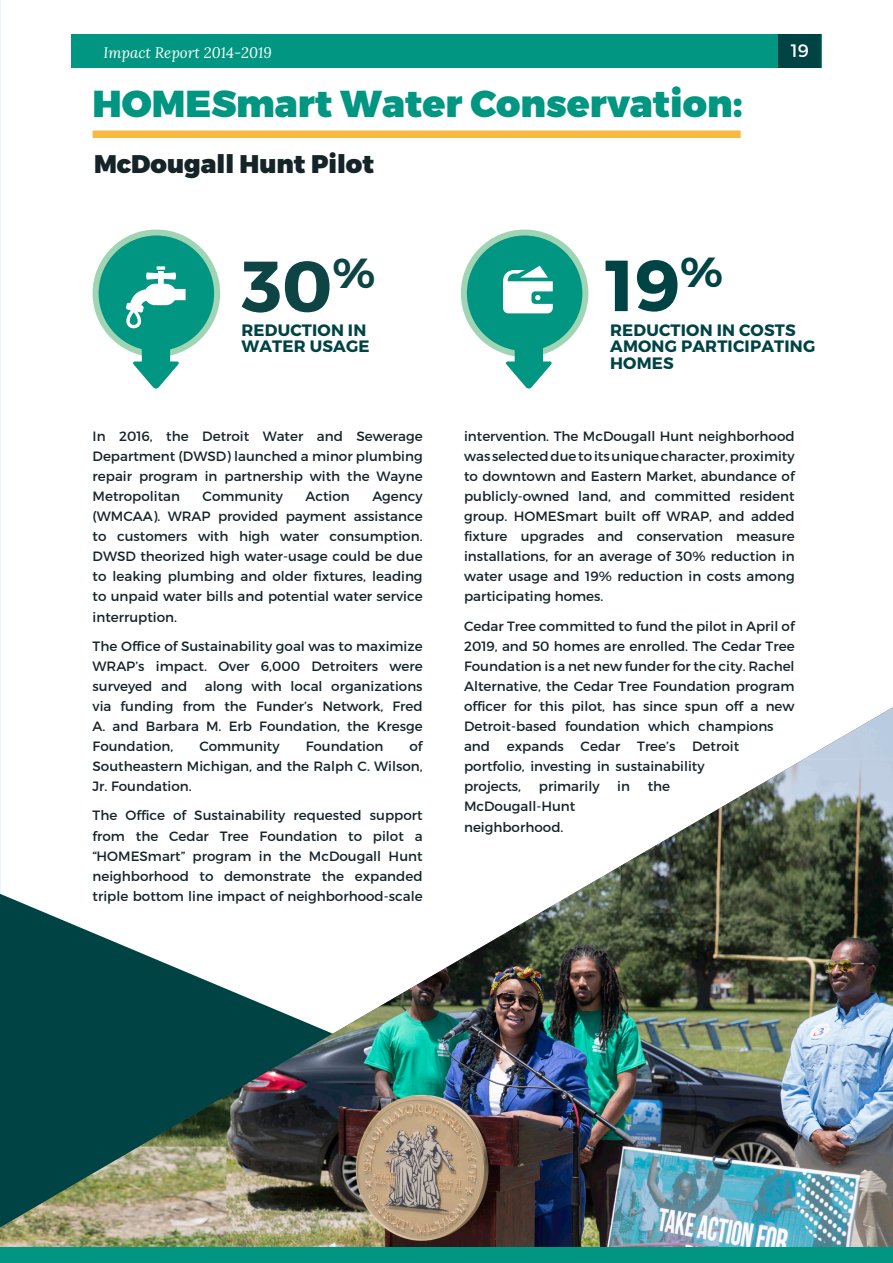
<style>
.page{position:relative;width:893px;height:1263px;background:#fff}
.page>*{position:absolute;margin:0;border:0;box-sizing:border-box;transform-origin:0 0}
.H3_center{font:700 72px "Montserrat";color:#0e4444}
.H3_center-2{font:700 72px "Montserrat";color:#004345}
.Body_copy{font:900 37.5px "Montserrat";color:#009681}
.Body_copy-2{font:900 25.5px "Montserrat";color:#152429}
.t1{font:18px "Montserrat";color:#fff}
.Body_copy-3{font:700 16.5px/16.5px "Montserrat";letter-spacing:.01em;color:#004345}
.t2{font:italic 15px "Lora";color:#fff}
.Body_copy-4{font:13.5px/20.1px "Montserrat";color:#152429;text-align:justify}
</style>
<div class="page">
<img style="left:0;top:0;width:1px;height:945px">
<img style="left:0;top:707px;width:893px;height:540px">
<div style="left:0;top:1247px;width:893px;height:16px;background:#009681"></div>
<div style="left:93px;top:131px;width:648px;height:7px;background:#f6b942"></div>
<div style="left:96px;top:233px;width:121px;height:121px;background:#009681;border-radius:50%"></div>
<div style="left:93px;top:230px;width:127px;height:127px;border:6px solid #9fd4b4;border-radius:50%"></div>
<div style="left:464px;top:233px;width:121px;height:121px;background:#009681;border-radius:50%"></div>
<div style="left:461px;top:230px;width:127px;height:127px;border:6px solid #9fd4b4;border-radius:50%"></div>
<svg style="left:132px;top:345px;width:47px;height:44px"></svg>
<svg style="left:126px;top:266px;width:60px;height:62px"></svg>
<svg style="left:503px;top:266px;width:50px;height:47px"></svg>
<svg style="left:505px;top:344px;width:47px;height:45px"></svg>
<div style="left:71px;top:34px;width:750px;height:34px;background:#009681"></div>
<div style="left:778px;top:34px;width:43px;height:34px;background:#004345"></div>
<p class="t2" style="left:103px;top:43px;width:170px">Impact Report 2014-2019</p>
<h3 class="t1" style="left:791px;top:40px;width:20px">19</h3>
<p class="Body_copy" style="left:93px;top:81px;width:651px">HOMESmart Water Conservation:</p>
<p class="Body_copy-2" style="left:94px;top:148px;width:281px">McDougall Hunt Pilot</p>
<p class="H3_center" style="left:242px;top:242px;width:135px">30<sup>%</sup></p>
<p class="Body_copy-3" style="left:241px;top:322px;width:130px">REDUCTION IN<br>WATER USAGE</p>
<p class="Body_copy-4" style="left:93px;top:426px;width:332px">In 2016, the Detroit Water and Sewerage Department (DWSD) launched a minor plumbing repair program in partnership with the Wayne Metropolitan</p>
<p class="Body_copy-4" style="left:203px;top:486px;width:82px">Community</p>
<p class="Body_copy-4" style="left:305px;top:486px;width:46px">Action</p>
<p class="Body_copy-4" style="left:93px;top:486px;width:332px;text-indent:280px">Agency (WMCAA). WRAP provided payment assistance to customers with high water consumption.<br>DWSD theorized high water-usage could be due to leaking plumbing and older fixtures, leading to unpaid water bills and potential water service interruption.</p>
<p class="Body_copy-4" style="left:93px;top:636px;width:332px">The Office of Sustainability goal was to maximize WRAP’s impact. Over 6,000 Detroiters were surveyed and</p>
<p class="Body_copy-4" style="left:93px;top:676px;width:332px;text-indent:112px">along with local organizations via funding from the Funder’s Network, Fred A. and Barbara M. Erb Foundation, the Kresge Foundation,</p>
<p class="Body_copy-4" style="left:199px;top:736px;width:82px">Community</p>
<p class="Body_copy-4" style="left:306px;top:736px;width:79px">Foundation</p>
<p class="Body_copy-4" style="left:93px;top:736px;width:332px;text-indent:317px">of Southeastern Michigan, and the Ralph C. Wilson, Jr. Foundation.</p>
<p class="Body_copy-4" style="left:93px;top:805px;width:332px">The Office of Sustainability requested support from the Cedar Tree Foundation to pilot a “HOMESmart” program in the McDougall Hunt neighborhood to demonstrate the expanded triple bottom line impact of neighborhood-scale</p>
<p class="H3_center-2" style="left:605px;top:241px;width:120px">19<sup>%</sup></p>
<p class="Body_copy-3" style="left:610px;top:322px;width:207px">REDUCTION IN COSTS<br>AMONG PARTICIPATING<br>HOMES</p>
<p class="Body_copy-4" style="left:464px;top:426px;width:332px">intervention. The McDougall Hunt neighborhood was selected due to its unique character, proximity to downtown and Eastern Market, abundance of publicly-owned land, and committed resident group. HOMESmart built off WRAP, and added fixture upgrades and conservation measure installations, for an average of 30% reduction in water usage and 19% reduction in costs among participating homes.</p>
<p class="Body_copy-4" style="left:464px;top:616px;width:332px;text-align:left">Cedar Tree committed to fund the pilot in April of 2019, and 50 homes are enrolled. The Cedar Tree Foundation is a net new funder for the city. Rachel Alternative, the Cedar Tree Foundation program officer for this pilot, has since spun off a new Detroit-based foundation which champions and expands Cedar Tree’s Detroit portfolio, investing in sustainability<br>projects,</p>
<p class="Body_copy-4" style="left:539px;top:776px;width:62px">primarily</p>
<p class="Body_copy-4" style="left:617px;top:776px;width:14px">in</p>
<p class="Body_copy-4" style="left:648px;top:776px;width:24px">the</p>
<p class="Body_copy-4" style="left:464px;top:796px;width:113px">McDougall-Hunt neighborhood.</p>
</div>
